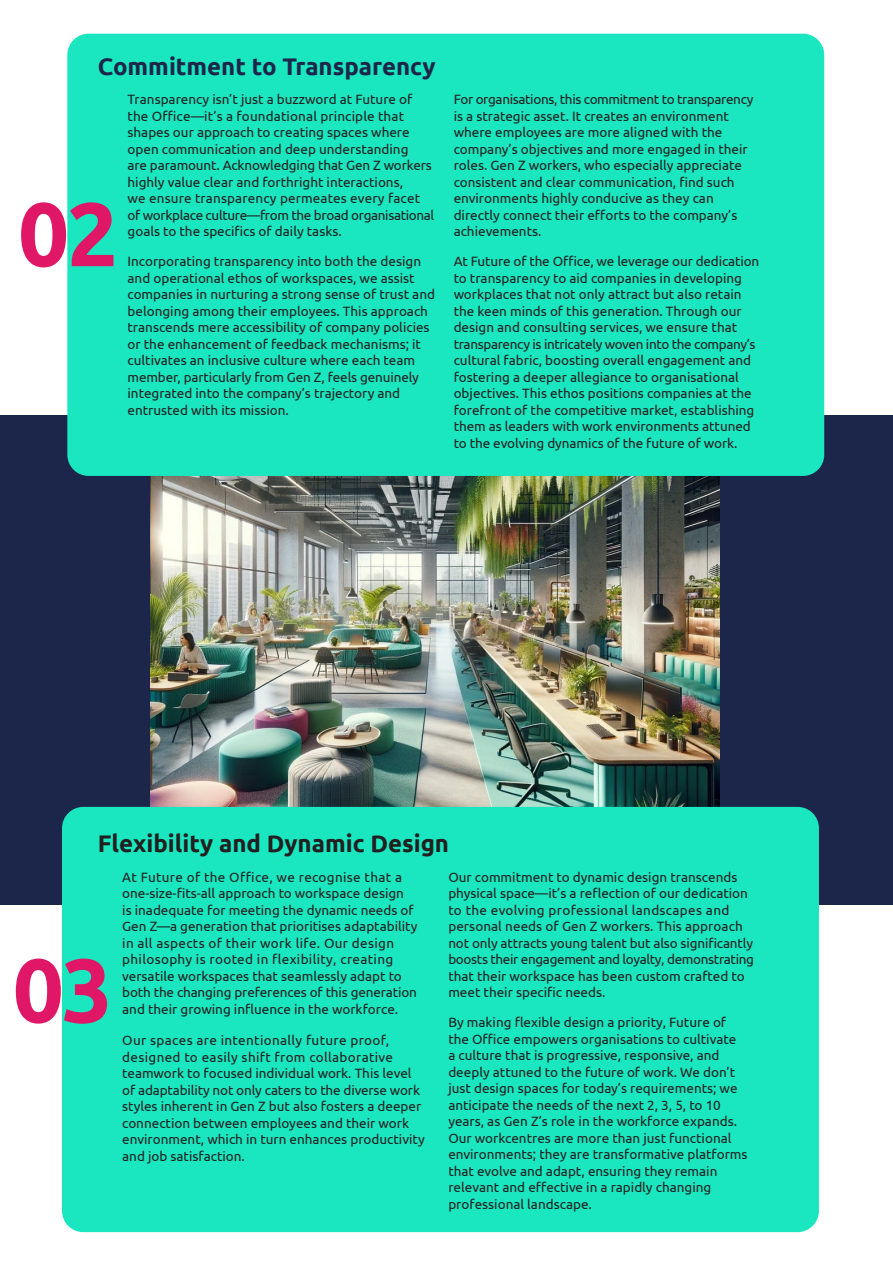
<style>
.page{position:relative;width:893px;height:1263px;background:#fff}
.page>*{position:absolute;margin:0;border:0;box-sizing:border-box;transform-origin:0 0}
.t1{font:700 90px "Ubuntu";color:#e01766}
.t2{font:700 24px "Ubuntu";color:#231f20}
.t3{font:700 24px "Ubuntu";color:#1c264a}
.t4{font:13.5px/16.5px "Ubuntu";color:#231f20}
</style>
<div class="page">
<div style="left:0;top:416px;width:893px;height:489px;background:#1c264a"></div>
<img style="left:151px;top:476px;width:569px;height:331px">
<div style="left:67px;top:34px;width:757px;height:442px;background:#1ae6bf;border-radius:21px"></div>
<div style="left:62px;top:807px;width:757px;height:425px;background:#1ae6bf;border-radius:21px"></div>
<p class="t3" style="left:98px;top:52px;width:339px">Commitment to Transparency</p>
<p class="t1" style="left:18px;top:180px;width:101px">02</p>
<p class="t4" style="left:128px;top:91px;width:308px">Transparency isn’t just a buzzword at Future of the Office—it’s a foundational principle that shapes our approach to creating spaces where open communication and deep understanding<br>are paramount. Acknowledging that Gen Z workers highly value clear and forthright interactions,<br>we ensure transparency permeates every facet of workplace culture—from the broad organisational goals to the specifics of daily tasks.</p>
<p class="t4" style="left:128px;top:253px;width:309px">Incorporating transparency into both the design and operational ethos of workspaces, we assist companies in nurturing a strong sense of trust and belonging among their employees. This approach transcends mere accessibility of company policies or the enhancement of feedback mechanisms; it cultivates an inclusive culture where each team member, particularly from Gen Z, feels genuinely integrated into the company’s trajectory and entrusted with its mission.</p>
<p class="t4" style="left:454px;top:91px;width:301px">For organisations, this commitment to transparency is a strategic asset. It creates an environment where employees are more aligned with the company’s objectives and more engaged in their roles. Gen Z workers, who especially appreciate consistent and clear communication, find such environments highly conducive as they can directly connect their efforts to the company’s achievements.</p>
<p class="t4" style="left:454px;top:253px;width:307px">At Future of the Office, we leverage our dedication to transparency to aid companies in developing workplaces that not only attract but also retain the keen minds of this generation. Through our design and consulting services, we ensure that transparency is intricately woven into the company’s cultural fabric, boosting overall engagement and fostering a deeper allegiance to organisational objectives. This ethos positions companies at the forefront of the competitive market, establishing them as leaders with work environments attuned to the evolving dynamics of the future of work.</p>
<p class="t2" style="left:98px;top:829px;width:353px">Flexibility and Dynamic Design</p>
<p class="t1" style="left:13px;top:936px;width:101px">03</p>
<p class="t4" style="left:122px;top:868px;width:297px">At Future of the Office, we recognise that a one-size-fits-all approach to workspace design<br>is inadequate for meeting the dynamic needs of Gen Z—a generation that prioritises adaptability in all aspects of their work life. Our design philosophy is rooted in flexibility, creating versatile workspaces that seamlessly adapt to both the changing preferences of this generation and their growing influence in the workforce.</p>
<p class="t4" style="left:122px;top:1032px;width:304px">Our spaces are intentionally future proof, designed to easily shift from collaborative teamwork to focused individual work. This level of adaptability not only caters to the diverse work styles inherent in Gen Z but also fosters a deeper connection between employees and their work environment, which in turn enhances productivity and job satisfaction.</p>
<p class="t4" style="left:448px;top:868px;width:307px">Our commitment to dynamic design transcends physical space—it’s a reflection of our dedication to the evolving professional landscapes and personal needs of Gen Z workers. This approach not only attracts young talent but also significantly boosts their engagement and loyalty, demonstrating that their workspace has been custom crafted to meet their specific needs.</p>
<p class="t4" style="left:448px;top:1014px;width:301px">By making flexible design a priority, Future of the Office empowers organisations to cultivate<br>a culture that is progressive, responsive, and deeply attuned to the future of work. We don’t just design spaces for today’s requirements; we anticipate the needs of the next 2, 3, 5, to 10 years, as Gen Z’s role in the workforce expands.<br>Our workcentres are more than just functional environments; they are transformative platforms that evolve and adapt, ensuring they remain relevant and effective in a rapidly changing professional landscape.</p>
</div>
